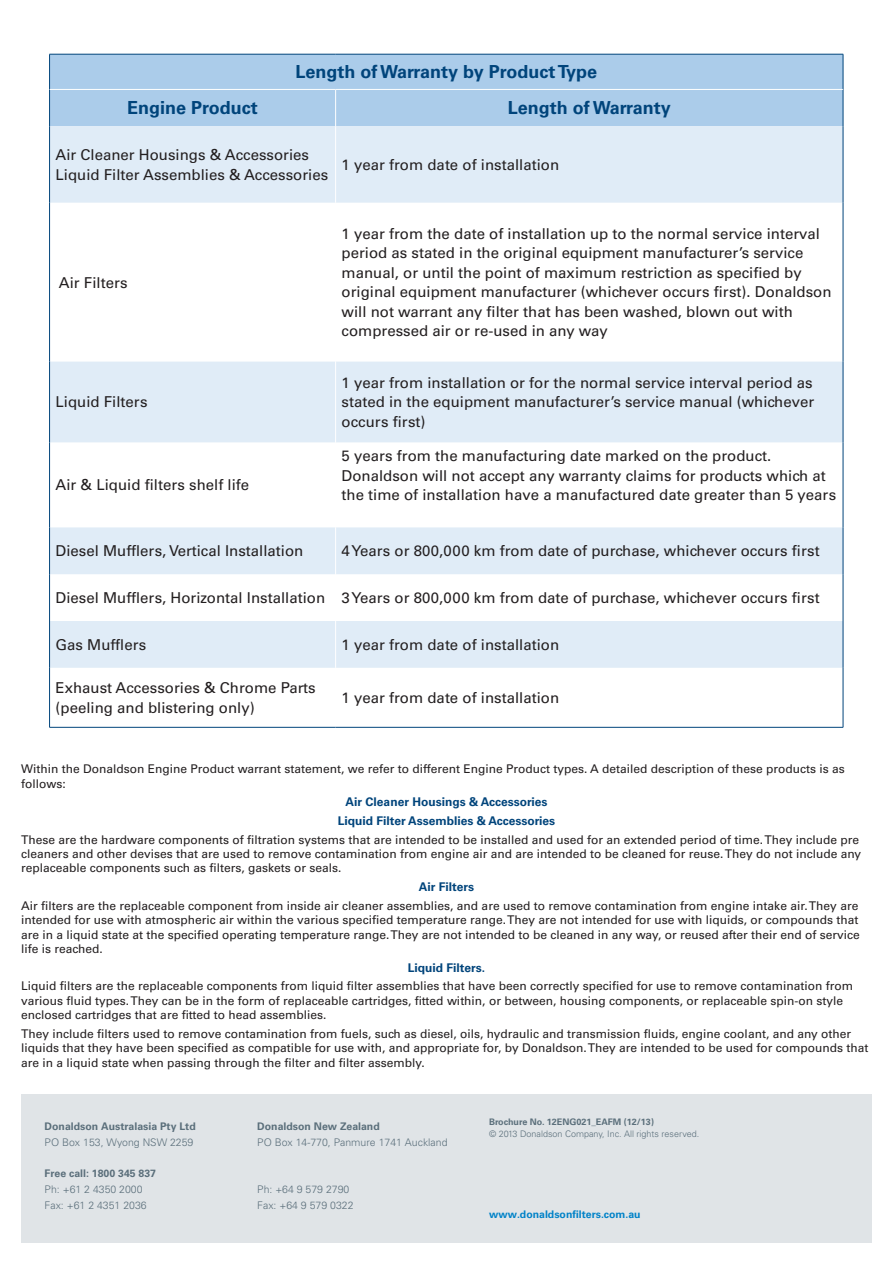
<style>
.page{position:relative;width:893px;height:1263px;background:#fff}
.page>*{position:absolute;margin:0;border:0;box-sizing:border-box;transform-origin:0 0}
.t1{font:700 18px "Univers LT Std";color:#00447b}
.t2{font:15px/19.5px "Univers LT Std";color:#231f20}
.t3{font:12px/14.4px "Univers LT Std";color:#231f20}
.t4{font:700 12px "Univers LT Std";color:#00447b}
.Adress_Title___Freec{font:300 10.5px "Univers LT Std";color:#5b6f7b}
.Address_details___ph{font:700 10.5px "Univers LT Std";color:#5b6f7b}
.Website{font:700 10.5px "Univers LT Std";color:#0082c8}
.Doc_Info_Subtitle{font:300 9px "Univers LT Std";color:#5b6f7b}
.Doc_Info_Title{font:700 9px "Univers LT Std";color:#5b6f7b}
</style>
<div class="page">
<div style="left:21px;top:1094px;width:851px;height:148px;background:#e0e4e7"></div>
<div style="left:50px;top:55px;width:793px;height:71px;background:#abccea"></div>
<svg style="left:50px;top:126px;width:793px;height:542px"></svg>
<hr style="left:49px;top:126px;width:1px;height:77px;background:#00447b">
<hr style="left:843px;top:126px;width:1px;height:77px;background:#00447b">
<hr style="left:49px;top:203px;width:1px;height:159px;background:#00447b">
<hr style="left:843px;top:203px;width:1px;height:159px;background:#00447b">
<hr style="left:49px;top:362px;width:1px;height:80px;background:#00447b">
<hr style="left:843px;top:362px;width:1px;height:80px;background:#00447b">
<hr style="left:49px;top:442px;width:1px;height:85px;background:#00447b">
<hr style="left:843px;top:442px;width:1px;height:85px;background:#00447b">
<hr style="left:49px;top:527px;width:1px;height:47px;background:#00447b">
<hr style="left:843px;top:527px;width:1px;height:47px;background:#00447b">
<hr style="left:49px;top:574px;width:1px;height:47px;background:#00447b">
<hr style="left:843px;top:574px;width:1px;height:47px;background:#00447b">
<hr style="left:49px;top:621px;width:1px;height:47px;background:#00447b">
<hr style="left:843px;top:621px;width:1px;height:47px;background:#00447b">
<hr style="left:49px;top:668px;width:1px;height:59px;background:#00447b">
<hr style="left:843px;top:668px;width:1px;height:59px;background:#00447b">
<hr style="left:335px;top:126px;width:1px;height:77px;background:#fff">
<hr style="left:335px;top:203px;width:1px;height:159px;background:#fff">
<hr style="left:335px;top:362px;width:1px;height:80px;background:#fff">
<hr style="left:335px;top:442px;width:1px;height:85px;background:#fff">
<hr style="left:335px;top:527px;width:1px;height:47px;background:#fff">
<hr style="left:335px;top:574px;width:1px;height:47px;background:#fff">
<hr style="left:335px;top:621px;width:1px;height:47px;background:#fff">
<hr style="left:49px;top:727px;width:287px;height:1px;background:#00447b">
<hr style="left:336px;top:727px;width:507px;height:1px;background:#00447b">
<hr style="left:49px;top:54px;width:287px;height:1px;background:#00447b">
<hr style="left:49px;top:54px;width:1px;height:35px;background:#00447b">
<hr style="left:336px;top:54px;width:507px;height:1px;background:#00447b">
<hr style="left:843px;top:54px;width:1px;height:35px;background:#00447b">
<hr style="left:49px;top:89px;width:1px;height:37px;background:#00447b">
<hr style="left:843px;top:89px;width:1px;height:37px;background:#00447b">
<hr style="left:50px;top:89px;width:286px;height:1px;background:#fff">
<hr style="left:336px;top:89px;width:507px;height:1px;background:#fff">
<hr style="left:335px;top:90px;width:1px;height:36px;background:#fff">
<p class="t1" style="left:296px;top:61px;width:303px">Length of Warranty by Product Type</p>
<p class="t1" style="left:127px;top:97px;width:132px">Engine Product</p>
<p class="t1" style="left:508px;top:97px;width:164px">Length of Warranty</p>
<p class="t2" style="left:56px;top:145px;width:255px">Air Cleaner Housings &amp; Accessories</p>
<p class="t2" style="left:56px;top:165px;width:274px">Liquid Filter Assemblies &amp; Accessories</p>
<p class="t2" style="left:342px;top:155px;width:219px">1 year from date of installation</p>
<p class="t2" style="left:59px;top:273px;width:70px">Air Filters</p>
<p class="t2" style="left:56px;top:392px;width:93px">Liquid Filters</p>
<p class="t2" style="left:56px;top:475px;width:195px">Air &amp; Liquid filters shelf life</p>
<p class="t2" style="left:342px;top:224px;width:491px">1 year from the date of installation up to the normal service interval period as stated in the original equipment manufacturer’s service manual, or until the point of maximum restriction as specified by original equipment manufacturer (whichever occurs first). Donaldson will not warrant any filter that has been washed, blown out with compressed air or re-used in any way</p>
<p class="t2" style="left:342px;top:373px;width:474px;text-align:justify">1 year from installation or for the normal service interval period as stated in the equipment manufacturer’s service manual (whichever occurs first)</p>
<p class="t2" style="left:342px;top:446px;width:431px">5 years from the manufacturing date marked on the product.</p>
<p class="t2" style="left:342px;top:466px;width:496px">Donaldson will not accept any warranty claims for products which at the time of installation have a manufactured date greater than 5 years</p>
<p class="t2" style="left:56px;top:541px;width:249px">Diesel Mufflers, Vertical Installation</p>
<p class="t2" style="left:342px;top:541px;width:480px">4 Years or 800,000 km from date of purchase, whichever occurs first</p>
<p class="t2" style="left:56px;top:588px;width:271px">Diesel Mufflers, Horizontal Installation</p>
<p class="t2" style="left:342px;top:588px;width:480px">3 Years or 800,000 km from date of purchase, whichever occurs first</p>
<p class="t2" style="left:56px;top:635px;width:92px">Gas Mufflers</p>
<p class="t2" style="left:342px;top:635px;width:219px">1 year from date of installation</p>
<p class="t2" style="left:56px;top:678px;width:262px">Exhaust Accessories &amp; Chrome Parts</p>
<p class="t2" style="left:56px;top:698px;width:201px">(peeling and blistering only)</p>
<p class="t2" style="left:342px;top:688px;width:219px">1 year from date of installation</p>
<p class="t3" style="left:21px;top:762px;width:825px">Within the Donaldson Engine Product warrant statement, we refer to different Engine Product types. A detailed description of these products is as follows:</p>
<p class="t4" style="left:346px;top:795px;width:203px">Air Cleaner Housings &amp; Accessories</p>
<p class="t4" style="left:338px;top:814px;width:219px">Liquid Filter Assemblies &amp; Accessories</p>
<p class="t3" style="left:21px;top:832px;width:841px">These are the hardware components of filtration systems that are intended to be installed and used for an extended period of time. They include pre cleaners and other devises that are used to remove contamination from engine air and are intended to be cleaned for reuse. They do not include any replaceable components such as filters, gaskets or seals.</p>
<p class="t4" style="left:419px;top:880px;width:57px">Air Filters</p>
<p class="t3" style="left:21px;top:898px;width:840px">Air filters are the replaceable component from inside air cleaner assemblies, and are used to remove contamination from engine intake air. They are intended for use with atmospheric air within the various specified temperature range. They are not intended for use with liquids, or compounds that are in a liquid state at the specified operating temperature range. They are not intended to be cleaned in any way, or reused after their end of service life is reached.</p>
<p class="t4" style="left:408px;top:960px;width:79px">Liquid Filters.</p>
<p class="t3" style="left:21px;top:979px;width:833px">Liquid filters are the replaceable components from liquid filter assemblies that have been correctly specified for use to remove contamination from various fluid types. They can be in the form of replaceable cartridges, fitted within, or between, housing components, or replaceable spin-on style enclosed cartridges that are fitted to head assemblies.</p>
<p class="t3" style="left:21px;top:1026px;width:849px">They include filters used to remove contamination from fuels, such as diesel, oils, hydraulic and transmission fluids, engine coolant, and any other liquids that they have been specified as compatible for use with, and appropriate for, by Donaldson. They are intended to be used for compounds that are in a liquid state when passing through the filter and filter assembly.</p>
<p class="Address_details___ph" style="left:45px;top:1120px;width:153px">Donaldson Australasia Pty Ltd</p>
<p class="Address_details___ph" style="left:257px;top:1120px;width:124px">Donaldson New Zealand</p>
<p class="Adress_Title___Freec" style="left:45px;top:1136px;width:150px">PO Box 153, Wyong NSW 2259</p>
<p class="Adress_Title___Freec" style="left:257px;top:1136px;width:192px">PO Box 14-770, Panmure 1741 Auckland</p>
<p class="Address_details___ph" style="left:45px;top:1167px;width:113px">Free call: 1800 345 837</p>
<p class="Adress_Title___Freec" style="left:45px;top:1183px;width:99px">Ph: +61 2 4350 2000</p>
<p class="Adress_Title___Freec" style="left:257px;top:1183px;width:94px">Ph: +64 9 579 2790</p>
<p class="Adress_Title___Freec" style="left:45px;top:1199px;width:104px">Fax: +61 2 4351 2036</p>
<p class="Adress_Title___Freec" style="left:257px;top:1199px;width:98px">Fax: +64 9 579 0322</p>
<p class="Doc_Info_Title" style="left:489px;top:1116px;width:166px">Brochure No. 12ENG021_EAFM (12/13)</p>
<p class="Doc_Info_Subtitle" style="left:489px;top:1128px;width:212px">© 2013 Donaldson Company, Inc. All rights reserved.</p>
<p class="Website" style="left:489px;top:1208px;width:153px">www.donaldsonfilters.com.au</p>
</div>
